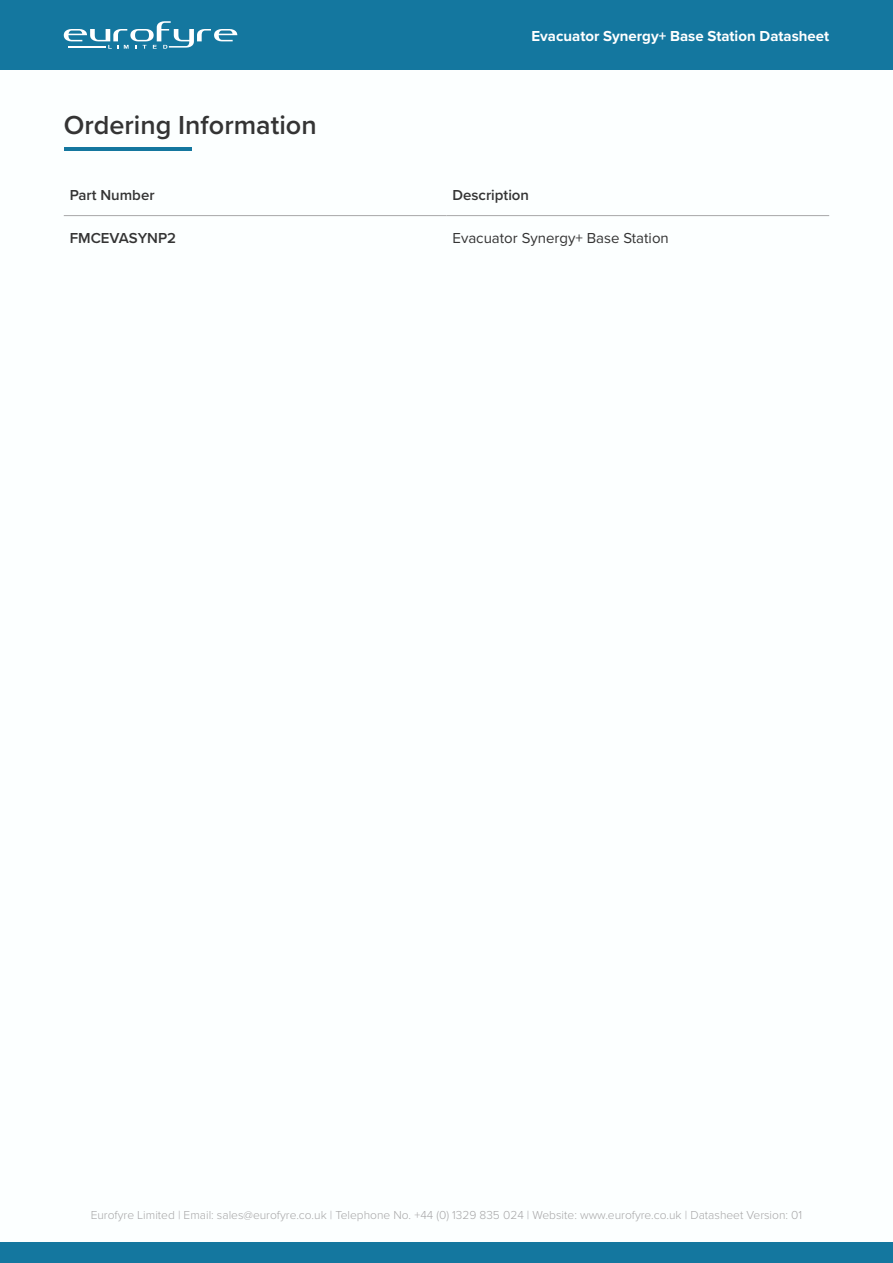
<style>
.page{position:relative;width:893px;height:1263px;background:#fff}
.page>*{position:absolute;margin:0;border:0;box-sizing:border-box;transform-origin:0 0}
.Sub_Header{font:600 27px "Proxima Nova";color:#343434}
.t1{font:700 15px "Proxima Nova";color:#fff}
.t2{font:600 15px "Proxima Nova";color:#343434}
.t3{font:15px "Proxima Nova";color:#343434}
.t4{font:300 12px "Proxima Nova";color:#a7a7a8}
</style>
<div class="page">
<div style="left:0;top:1242px;width:893px;height:21px;background:#14779f"></div>
<div style="left:0;top:0;width:893px;height:70px;background:#14779f"></div>
<svg style="left:64px;top:21px;width:173px;height:28px"></svg>
<hr style="left:64px;top:148px;width:127px;height:3px;background:#14779f">
<hr style="left:64px;top:215px;width:382px;height:1px;background:#a7a7a8">
<hr style="left:446px;top:215px;width:383px;height:1px;background:#a7a7a8">
<p class="Sub_Header" style="left:64px;top:105px;width:254px">Ordering Information</p>
<p class="t1" style="left:531px;top:25px;width:299px">Evacuator Synergy+ Base Station Datasheet</p>
<p class="t2" style="left:70px;top:184px;width:86px">Part Number</p>
<p class="t2" style="left:452px;top:184px;width:78px">Description</p>
<p class="t2" style="left:70px;top:227px;width:108px">FMCEVASYNP2</p>
<p class="t3" style="left:452px;top:227px;width:218px">Evacuator Synergy+ Base Station</p>
<p class="t4" style="left:91px;top:1206px;width:713px">Eurofyre Limited | Email: sales@eurofyre.co.uk | Telephone No. +44 (0) 1329 835 024 | Website: www.eurofyre.co.uk | Datasheet Version: 01</p>
</div>
